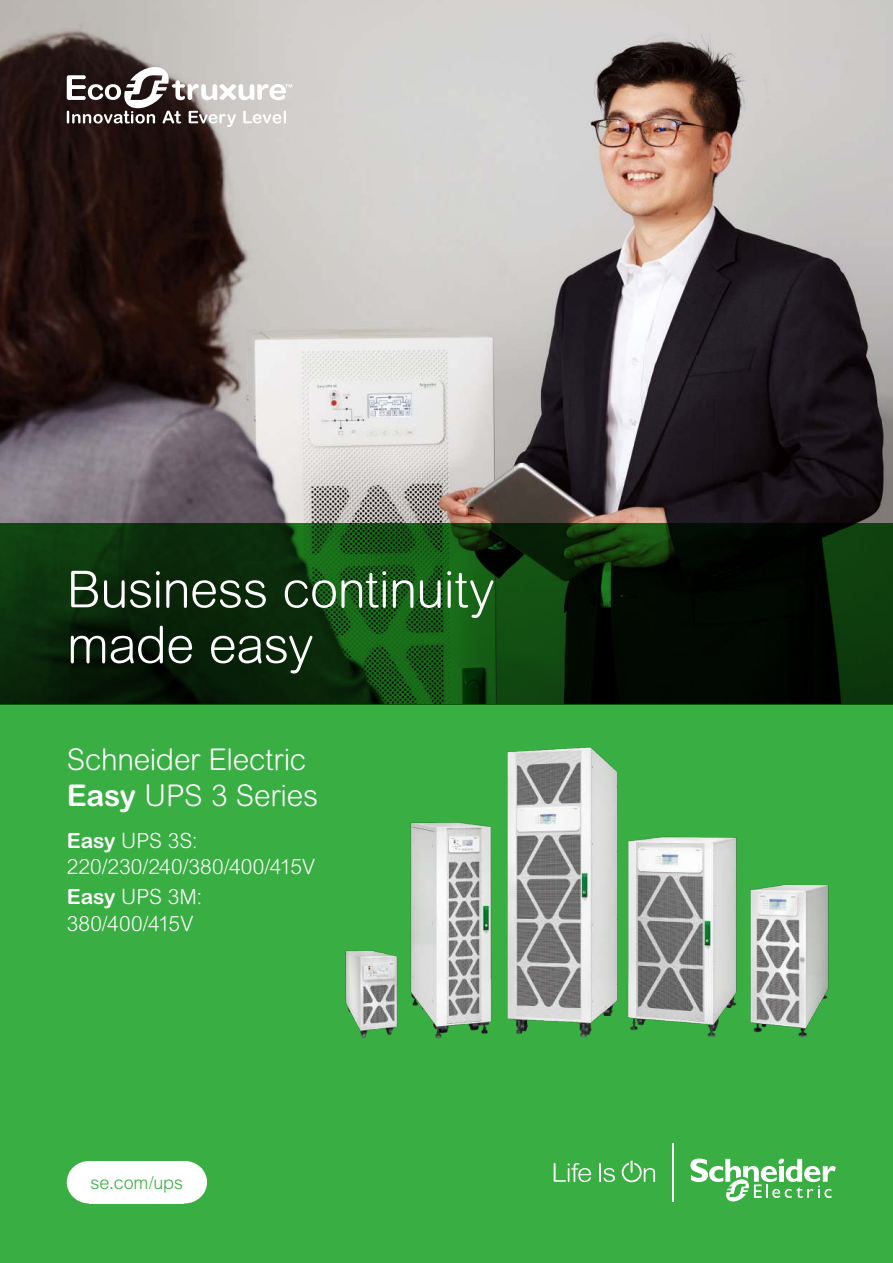
<style>
.page{position:relative;width:893px;height:1263px;background:#fff}
.page>*{position:absolute;margin:0;border:0;box-sizing:border-box;transform-origin:0 0}
.t1{font:300 51px/55.5px "Arial Rounded MT Pro";letter-spacing:-.015em;color:#fff}
.t2{font:300 30px/36px "Arial Rounded MT Pro";letter-spacing:-.01em;color:#fff}
.t3{font:300 21px/25.2px "Arial Rounded MT Pro";letter-spacing:.005em;color:#fff}
.t4{font:300 18px "Arial MT Std";letter-spacing:-.005em;color:#39ae42}
.s1{font-weight:700}
</style>
<div class="page">
<img style="left:0;top:0;width:893px;height:523px">
<div style="left:0;top:705px;width:893px;height:558px;background:#39ae42"></div>
<svg style="left:0;top:523px;width:893px;height:182px;background:#0a2b0a"></svg>
<svg style="left:554px;top:1163px;width:37px;height:19px"></svg>
<svg style="left:599px;top:1163px;width:16px;height:19px"></svg>
<svg style="left:622px;top:1160px;width:33px;height:22px"></svg>
<svg style="left:690px;top:1158px;width:146px;height:44px"></svg>
<hr style="left:672px;top:1144px;width:1px;height:58px;background:#fff">
<svg style="left:67px;top:64px;width:225px;height:63px"></svg>
<div style="left:67px;top:1161px;width:45px;height:42px;background:#fff;border-radius:50%"></div>
<div style="left:162px;top:1161px;width:45px;height:42px;background:#fff;border-radius:50%"></div>
<div style="left:89px;top:1161px;width:95px;height:42px;background:#fff"></div>
<img style="left:345px;top:747px;width:484px;height:292px">
<h1 class="t1" style="left:67px;top:566px;width:429px">Business continuity made easy</h1>
<h2 class="t2" style="left:67px;top:744px;width:253px">Schneider Electric<br><span class="s1">Easy</span> UPS 3 Series</h2>
<p class="t3" style="left:67px;top:830px;width:250px"><span class="s1">Easy</span> UPS 3S:<br>220/230/240/380/400/415V</p>
<p class="t3" style="left:67px;top:885px;width:137px;line-height:27px"><span class="s1">Easy</span> UPS 3M:<br>380/400/415V</p>
<p class="t4" style="left:91px;top:1175px;width:94px">se.com/ups</p>
</div>
